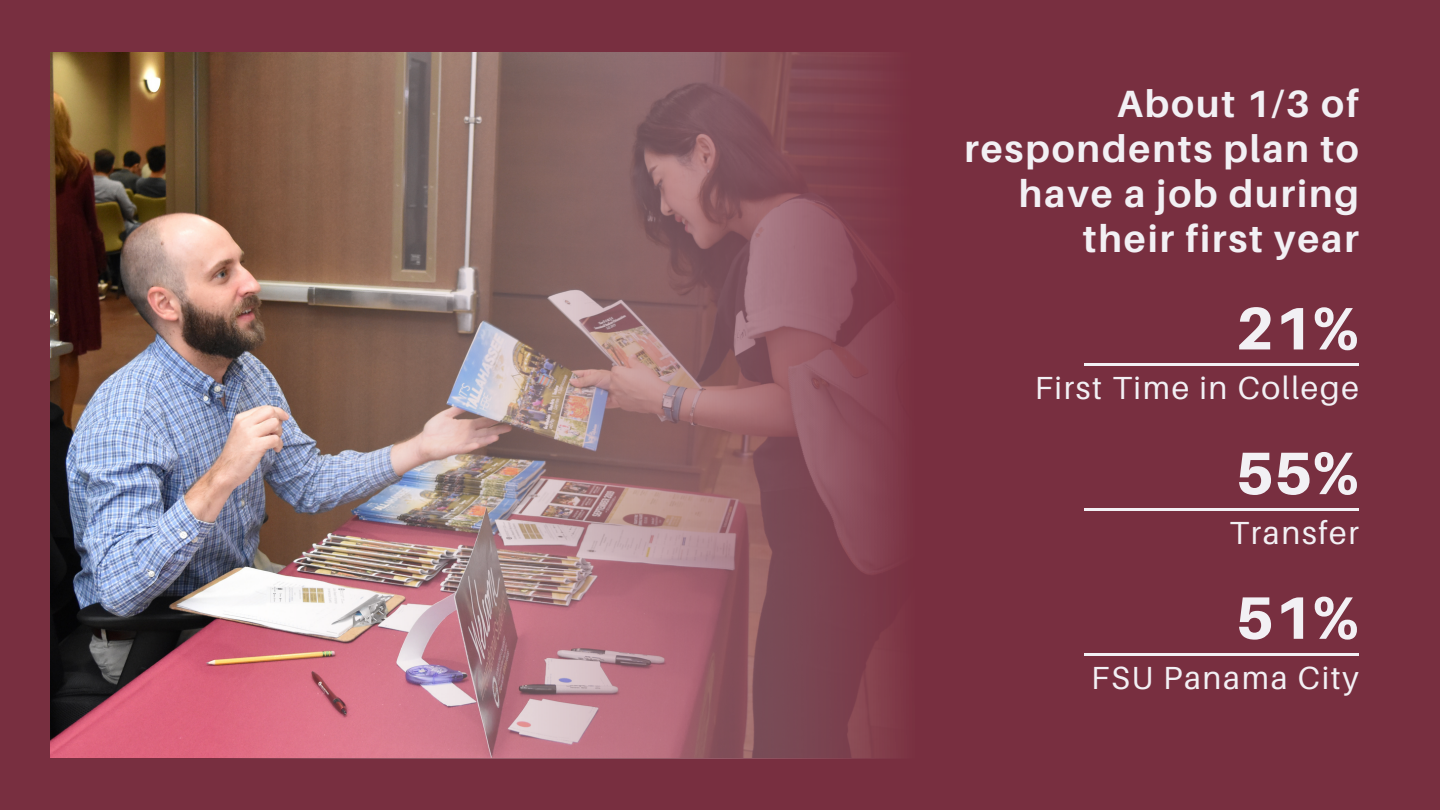
<style>
.page{position:relative;width:1440px;height:810px;background:#782f40}
.page>*{position:absolute;margin:0;border:0;box-sizing:border-box;transform-origin:0 0}
.t1{font:800 60px "Aileron";color:#f2f0f4}
.t2{font:700 38px/45px "Aileron";letter-spacing:.05em;color:#f2f0f4;text-align:right}
.t3{font:32px "Aileron";letter-spacing:.05em;color:#f2f0f4}
</style>
<div class="page">
<img style="left:51px;top:53px;width:160px;height:704px">
<img style="left:211px;top:53px;width:687px;height:705px">
<hr style="left:1085px;top:653px;width:274px;height:2px;background:#f2f0f4">
<hr style="left:1085px;top:508px;width:274px;height:3px;background:#f2f0f4">
<hr style="left:1085px;top:364px;width:274px;height:2px;background:#f2f0f4">
<p class="t2" style="left:964px;top:80px;width:396px">About 1/3 of respondents plan to have a job during their first year</p>
<h1 class="t1" style="left:1236px;top:291px;width:125px">21%</h1>
<p class="t3" style="left:1035px;top:368px;width:326px">First Time in College</p>
<h1 class="t1" style="left:1236px;top:436px;width:125px">55%</h1>
<p class="t3" style="left:1230px;top:513px;width:131px">Transfer</p>
<h1 class="t1" style="left:1236px;top:581px;width:125px">51%</h1>
<p class="t3" style="left:1091px;top:658px;width:269px">FSU Panama City</p>
</div>
